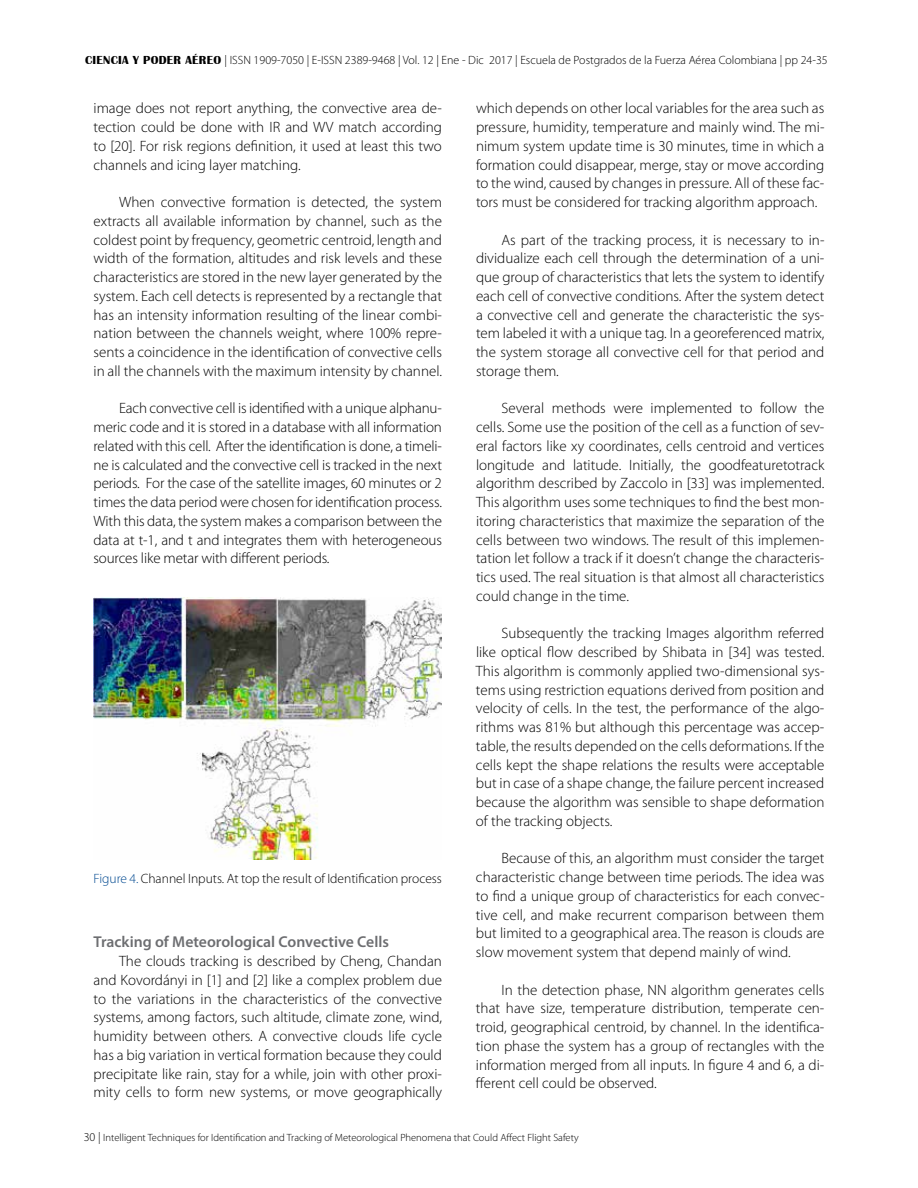
<style>
.page{position:relative;width:918px;height:1188px;background:#fff}
.page>*{position:absolute;margin:0;border:0;box-sizing:border-box;transform-origin:0 0}
.t1{font:600 15.75px "Myriad Pro";color:#6d6e71}
.t2{font:300 15px/18.8px "Myriad Pro";color:#000;text-align:justify}
.t3{font:300 13.5px "Myriad Pro";color:#000}
.t4{font:300 12px "Myriad Pro";color:#000}
.t5{font:300 10.5px "Myriad Pro";color:#000}
.s1{font-family:"Britannic";font-weight:700}
.s2{color:#004990}
.s3{font-size:12px}
</style>
<div class="page">
<img style="left:94px;top:597px;width:348px;height:263px">
<p class="t4" style="left:85px;top:54px;width:744px"><span class="s1">CIENCIA Y PODER AÉREO</span> | ISSN 1909-7050 | E-ISSN 2389-9468 | Vol. 12 | Ene - Dic 2017 | Escuela de Postgrados de la Fuerza Aérea Colombiana | pp 24-35</p>
<p class="t2" style="left:94px;top:99px;width:350px">image does not report anything, the convective area de&shy;tection could be done with IR and WV match according to [20]. For risk regions definition, it used at least this two channels and icing layer matching.</p>
<p class="t2" style="left:94px;top:193px;width:350px;text-indent:26px">When convective formation is detected, the system extracts all available information by channel, such as the coldest point by frequency, geometric centroid, length and width of the formation, altitudes and risk levels and these characteristics are stored in the new layer generated by the system. Each cell detects is represented by a rectangle that has an intensity information resulting of the linear combi&shy;nation between the channels weight, where 100% repre&shy;sents a coincidence in the identification of convective cells in all the channels with the maximum intensity by channel.</p>
<p class="t2" style="left:94px;top:399px;width:350px;text-indent:26px">Each convective cell is identified with a unique alphanu&shy;meric code and it is stored in a database with all information related with this cell. After the identification is done, a timeli&shy;ne is calculated and the convective cell is tracked in the next periods. For the case of the satellite images, 60 minutes or 2 times the data period were chosen for identification process.<br>With this data, the system makes a comparison between the data at t-1, and t and integrates them with heterogeneous sources like metar with different periods.</p>
<p class="t2" style="left:476px;top:99px;width:350px">which depends on other local variables for the area such as pressure, humidity, temperature and mainly wind. The mi&shy;nimum system update time is 30 minutes, time in which a formation could disappear, merge, stay or move according to the wind, caused by changes in pressure. All of these fac&shy;tors must be considered for tracking algorithm approach.</p>
<p class="t2" style="left:476px;top:230px;width:350px;text-indent:26px">As part of the tracking process, it is necessary to in&shy;dividualize each cell through the determination of a uni&shy;que group of characteristics that lets the system to identify each cell of convective conditions. After the system detect a convective cell and generate the characteristic the sys&shy;tem labeled it with a unique tag. In a georeferenced matrix, the system storage all convective cell for that period and storage them.</p>
<p class="t2" style="left:476px;top:399px;width:350px;text-indent:26px">Several methods were implemented to follow the cells. Some use the position of the cell as a function of sev&shy;eral factors like xy coordinates, cells centroid and vertices longitude and latitude. Initially, the goodfeaturetotrack algorithm described by Zaccolo in [33] was implemented.<br>This algorithm uses some techniques to find the best mon&shy;itoring characteristics that maximize the separation of the cells between two windows. The result of this implemen&shy;tation let follow a track if it doesn’t change the characteris&shy;tics used. The real situation is that almost all characteristics could change in the time.</p>
<p class="t2" style="left:476px;top:624px;width:350px;text-indent:26px">Subsequently the tracking Images algorithm referred like optical flow described by Shibata in [34] was tested.<br>This algorithm is commonly applied two-dimensional sys&shy;tems using restriction equations derived from position and velocity of cells. In the test, the performance of the algo&shy;rithms was 81% but although this percentage was accep&shy;table, the results depended on the cells deformations. If the cells kept the shape relations the results were acceptable but in case of a shape change, the failure percent increased because the algorithm was sensible to shape deformation of the tracking objects.</p>
<p class="t2" style="left:476px;top:849px;width:350px;text-indent:26px">Because of this, an algorithm must consider the target characteristic change between time periods. The idea was to find a unique group of characteristics for each convec&shy;tive cell, and make recurrent comparison between them but limited to a geographical area. The reason is clouds are slow movement system that depend mainly of wind.</p>
<p class="t2" style="left:476px;top:980px;width:350px;text-indent:26px">In the detection phase, NN algorithm generates cells that have size, temperature distribution, temperate cen&shy;troid, geographical centroid, by channel. In the identifica&shy;tion phase the system has a group of rectangles with the information merged from all inputs. In figure 4 and 6, a di&shy;fferent cell could be observed.</p>
<p class="t3" style="left:94px;top:871px;width:350px"><span class="s2">Figure 4.</span> Channel Inputs. At top the result of Identification process</p>
<p class="t1" style="left:94px;top:932px;width:297px">Tracking of Meteorological Convective Cells</p>
<p class="t2" style="left:94px;top:952px;width:350px;text-indent:26px">The clouds tracking is described by Cheng, Chandan and Kovordányi in [1] and [2] like a complex problem due to the variations in the characteristics of the convective systems, among factors, such altitude, climate zone, wind, humidity between others. A convective clouds life cycle has a big variation in vertical formation because they could precipitate like rain, stay for a while, join with other proxi&shy;mity cells to form new systems, or move geographically</p>
<p class="t5" style="left:84px;top:1132px;width:496px"><span class="s3">30 |</span> Intelligent Techniques for Identification and Tracking of Meteorological Phenomena that Could Affect Flight Safety</p>
</div>
